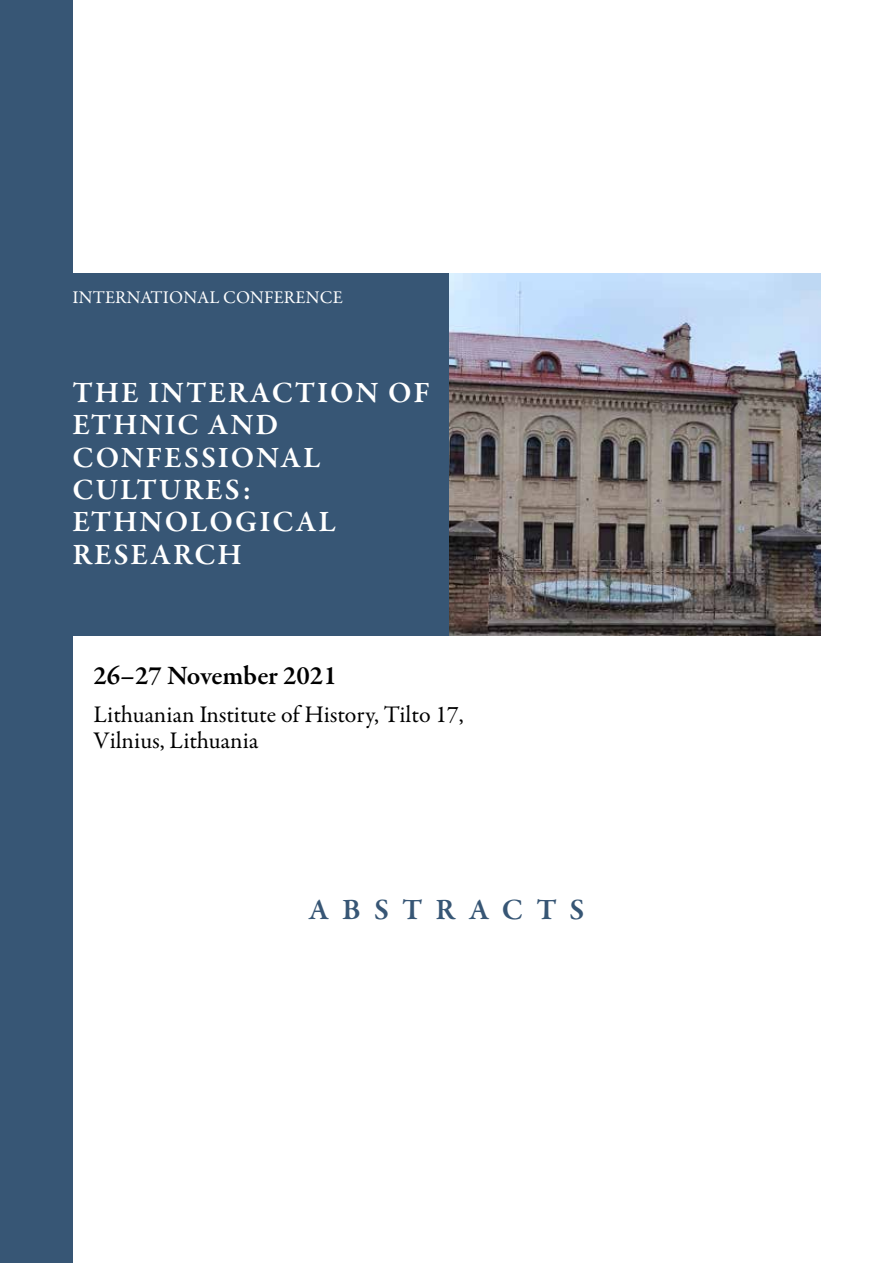
<style>
.page{position:relative;width:893px;height:1263px;background:#fff}
.page>*{position:absolute;margin:0;border:0;box-sizing:border-box;transform-origin:0 0}
.t1{font:600 30px/32.4px "Garamond Premr Pro";letter-spacing:.065em;color:#fff}
.t2{font:600 30px "Garamond Premr Pro";letter-spacing:.44em;color:#375675}
.t3{font:600 27px "Garamond Premr Pro";letter-spacing:-.005em;color:#000}
.t4{font:24px/26px "Garamond Premr Pro";letter-spacing:-.005em;color:#000}
.t5{font:18px "Garamond Premr Pro";letter-spacing:.01em;color:#fff}
</style>
<div class="page">
<img style="left:449px;top:273px;width:372px;height:362px">
<div style="left:0;top:273px;width:449px;height:363px;background:#375675"></div>
<div style="left:0;top:0;width:72px;height:1263px;background:#375675"></div>
<p class="t5" style="left:72px;top:287px;width:272px">INTERNATIONAL CONFERENCE</p>
<p class="t1" style="left:72px;top:377px;width:359px">THE INTERACTION OF<br>ETHNIC AND<br>CONFESSIONAL<br>CULTURES:<br>ETHNOLOGICAL<br>RESEARCH</p>
<p class="t3" style="left:93px;top:659px;width:245px">26–27 November 2021</p>
<p class="t4" style="left:93px;top:702px;width:372px">Lithuanian Institute of History, Tilto 17,<br>Vilnius, Lithuania</p>
<p class="t2" style="left:309px;top:891px;width:277px">ABSTRACTS</p>
</div>
